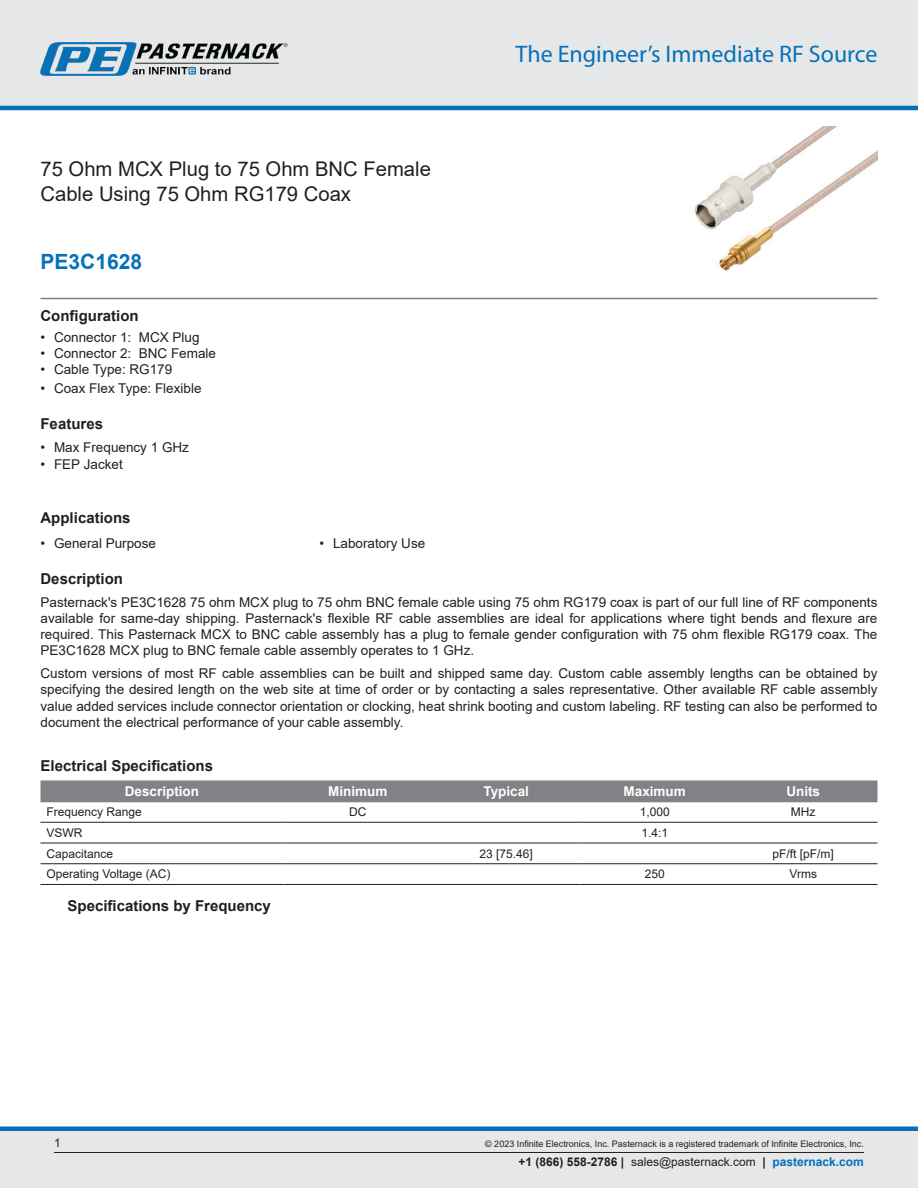
<style>
.page{position:relative;width:918px;height:1188px;background:#fff}
.page>*{position:absolute;margin:0;border:0;box-sizing:border-box;transform-origin:0 0}
.t1{font:24px "Myriad Pro";color:#0671b9}
.Branded_Part_No{font:700 21px "Arial";color:#0671b9}
.Web_Description_Para{font:20.25px/24.3px "Arial";color:#231f20}
.Head1{font:700 15px "Arial";color:#231f20}
.Table_Footer_Frequen{font:700 15px "Arial";color:#231f20}
.MarketingDescription{font:13.5px/16.2px "Arial";color:#231f20;text-align:justify}
.Table_Header{font:700 13.5px "Arial";color:#fff}
.Table-Body{font:12px "Arial";color:#231f20}
.Copyright_disclaimer{font:9px "Arial";color:#231f20}
.s1{font-weight:700}
.s2{font-weight:700;color:#0671b9}
</style>
<div class="page">
<div style="left:0;top:0;width:918px;height:108px;background:#e6e7e9"></div>
<hr style="left:0;top:106px;width:918px;height:4px;background:#0671b9">
<img style="left:40px;top:42px;width:248px;height:34px">
<div style="left:0;top:1131px;width:918px;height:57px;background:#e6e7e9"></div>
<div style="left:0;top:1126px;width:918px;height:5px;background:#0671b9"></div>
<hr style="left:54px;top:1152px;width:810px;height:1px;background:#231f20">
<hr style="left:40px;top:298px;width:838px;height:1px;background:#808285">
<img style="left:694px;top:127px;width:184px;height:148px">
<div style="left:40px;top:780px;width:838px;height:22px;background:#808285"></div>
<hr style="left:40px;top:822px;width:244px;height:1px;background:#231f20">
<hr style="left:284px;top:822px;width:148px;height:1px;background:#231f20">
<hr style="left:432px;top:822px;width:148px;height:1px;background:#231f20">
<hr style="left:580px;top:822px;width:149px;height:1px;background:#231f20">
<hr style="left:729px;top:822px;width:149px;height:1px;background:#231f20">
<hr style="left:40px;top:843px;width:244px;height:1px;background:#231f20">
<hr style="left:284px;top:843px;width:148px;height:1px;background:#231f20">
<hr style="left:432px;top:843px;width:148px;height:1px;background:#231f20">
<hr style="left:580px;top:843px;width:149px;height:1px;background:#231f20">
<hr style="left:729px;top:843px;width:149px;height:1px;background:#231f20">
<hr style="left:40px;top:863px;width:244px;height:1px;background:#231f20">
<hr style="left:284px;top:863px;width:148px;height:1px;background:#231f20">
<hr style="left:432px;top:863px;width:148px;height:1px;background:#231f20">
<hr style="left:580px;top:863px;width:149px;height:1px;background:#231f20">
<hr style="left:729px;top:863px;width:149px;height:1px;background:#231f20">
<hr style="left:40px;top:884px;width:244px;height:1px;background:#231f20">
<hr style="left:284px;top:884px;width:148px;height:1px;background:#231f20">
<hr style="left:432px;top:884px;width:148px;height:1px;background:#231f20">
<hr style="left:580px;top:884px;width:149px;height:1px;background:#231f20">
<hr style="left:729px;top:884px;width:149px;height:1px;background:#231f20">
<h1 class="Web_Description_Para" style="left:40px;top:157px;width:392px">75 Ohm MCX Plug to 75 Ohm BNC Female<br>Cable Using 75 Ohm RG179 Coax</h1>
<p class="Branded_Part_No" style="left:40px;top:247px;width:103px">PE3C1628</p>
<p class="Head1" style="left:40px;top:306px;width:100px">Configuration</p>
<p class="MarketingDescription" style="left:40px;top:329px;width:161px">• Connector 1: MCX Plug</p>
<p class="MarketingDescription" style="left:40px;top:345px;width:177px">• Connector 2: BNC Female</p>
<p class="MarketingDescription" style="left:40px;top:361px;width:133px">• Cable Type: RG179</p>
<p class="MarketingDescription" style="left:40px;top:381px;width:163px">• Coax Flex Type: Flexible</p>
<p class="Head1" style="left:40px;top:414px;width:64px">Features</p>
<p class="MarketingDescription" style="left:40px;top:440px;width:150px">• Max Frequency 1 GHz</p>
<p class="MarketingDescription" style="left:40px;top:456px;width:84px">• FEP Jacket</p>
<h1 class="t1" style="left:516px;top:39px;width:363px">The Engineer’s Immediate RF Source</h1>
<p class="Head1" style="left:40px;top:507px;width:92px">Applications</p>
<p class="MarketingDescription" style="left:40px;top:535px;width:117px">• General Purpose</p>
<p class="MarketingDescription" style="left:320px;top:535px;width:107px">• Laboratory Use</p>
<p class="Head1" style="left:40px;top:568px;width:84px">Description</p>
<p class="MarketingDescription" style="left:40px;top:594px;width:838px">Pasternack's PE3C1628 75 ohm MCX plug to 75 ohm BNC female cable using 75 ohm RG179 coax is part of our full line of RF components available for same-day shipping. Pasternack's flexible RF cable assemblies are ideal for applications where tight bends and flexure are required. This Pasternack MCX to BNC cable assembly has a plug to female gender configuration with 75 ohm flexible RG179 coax. The PE3C1628 MCX plug to BNC female cable assembly operates to 1 GHz.</p>
<p class="MarketingDescription" style="left:40px;top:665px;width:838px">Custom versions of most RF cable assemblies can be built and shipped same day. Custom cable assembly lengths can be obtained by specifying the desired length on the web site at time of order or by contacting a sales representative. Other available RF cable assembly value added services include connector orientation or clocking, heat shrink booting and custom labeling. RF testing can also be performed to document the electrical performance of your cable assembly.</p>
<p class="Head1" style="left:40px;top:755px;width:174px">Electrical Specifications</p>
<p class="Table_Header" style="left:125px;top:782px;width:76px">Description</p>
<p class="Table_Header" style="left:328px;top:782px;width:61px">Minimum</p>
<p class="Table_Header" style="left:483px;top:782px;width:47px">Typical</p>
<p class="Table_Header" style="left:624px;top:782px;width:64px">Maximum</p>
<p class="Table_Header" style="left:786px;top:782px;width:35px">Units</p>
<p class="Table-Body" style="left:46px;top:804px;width:97px">Frequency Range</p>
<p class="Table-Body" style="left:349px;top:804px;width:19px">DC</p>
<p class="Table-Body" style="left:640px;top:804px;width:32px">1,000</p>
<p class="Table-Body" style="left:791px;top:804px;width:26px">MHz</p>
<p class="Table-Body" style="left:46px;top:825px;width:37px">VSWR</p>
<p class="Table-Body" style="left:641px;top:825px;width:28px">1.4:1</p>
<p class="Table-Body" style="left:46px;top:845px;width:68px">Capacitance</p>
<p class="Table-Body" style="left:480px;top:845px;width:55px">23 [75.46]</p>
<p class="Table-Body" style="left:773px;top:845px;width:63px">pF/ft [pF/m]</p>
<p class="Table-Body" style="left:46px;top:866px;width:126px">Operating Voltage (AC)</p>
<p class="Table-Body" style="left:645px;top:866px;width:22px">250</p>
<p class="Table-Body" style="left:789px;top:866px;width:29px">Vrms</p>
<p class="Table_Footer_Frequen" style="left:68px;top:895px;width:205px">Specifications by Frequency</p>
<p class="Table-Body" style="left:54px;top:1135px;width:8px">1</p>
<p class="Copyright_disclaimer" style="left:485px;top:1138px;width:380px">© 2023 Infinite Electronics, Inc. Pasternack is a registered trademark of Infinite Electronics, Inc.</p>
<p class="Table-Body" style="left:519px;top:1153px;width:347px"><span class="s1">+1 (866) 558-2786 |</span> sales@pasternack.com <span class="s1">|</span> <span class="s2">pasternack.com</span></p>
</div>
